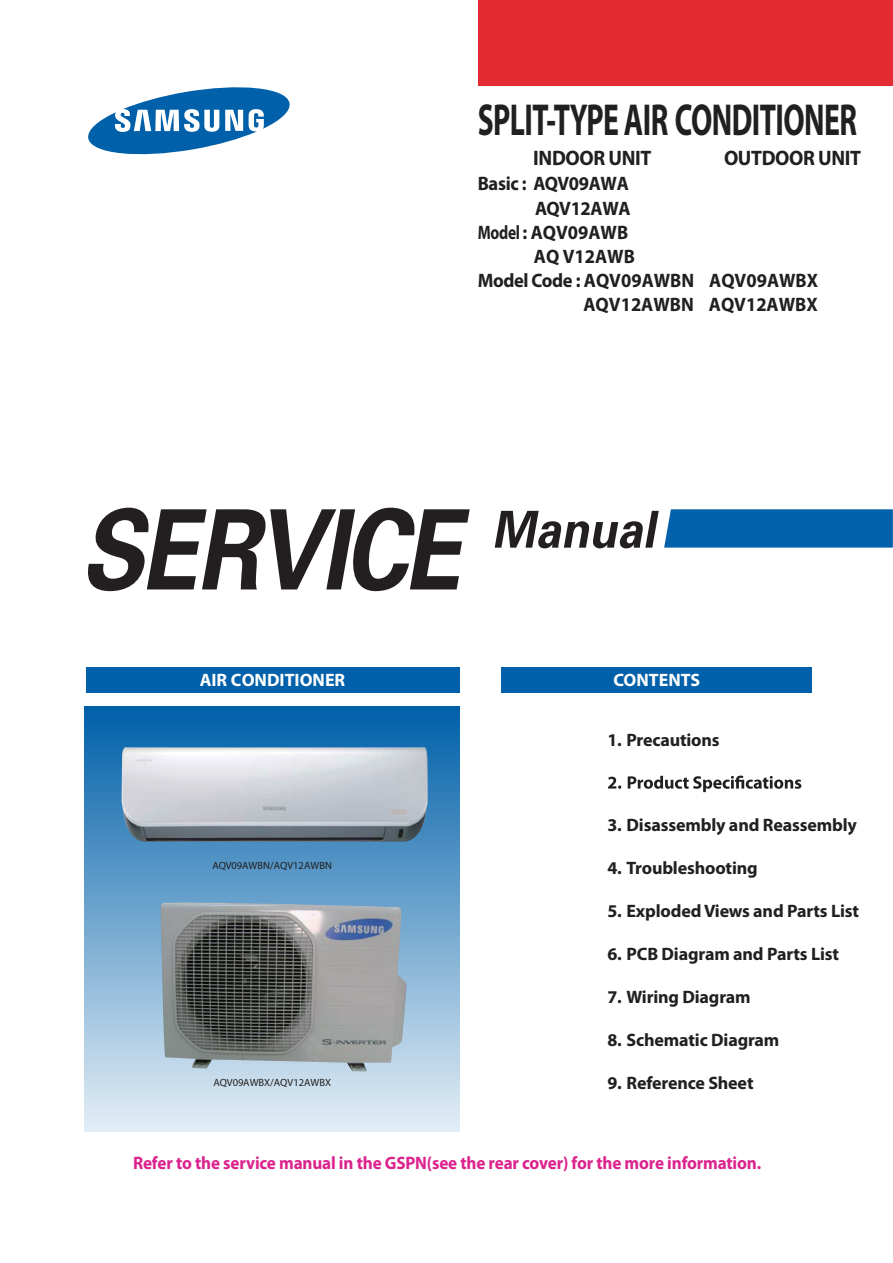
<style>
.page{position:relative;width:893px;height:1263px;background:#fff}
.page>*{position:absolute;margin:0;border:0;box-sizing:border-box;transform-origin:0 0}
.t1{font:700 45px "Myriad Pro";letter-spacing:-.02em;color:#221f1f;scale:.66 1}
.t2{font:700 21px "Myriad Pro";letter-spacing:-.02em;color:#221f1f;scale:.95 1}
.t3{font:700 19.5px "Myriad Pro";color:#221f1f;scale:.95 1}
.t4{font:700 19.5px "Myriad Pro";letter-spacing:-.02em;color:#221f1f;scale:.95 1}
.t5{font:700 19.5px "Myriad Pro";color:#221f1f;scale:.79 1}
.t6{font:700 18px "Myriad Pro";letter-spacing:-.01em;color:#221f1f}
.t7{font:700 18px "Myriad Pro";letter-spacing:-.01em;color:#dc238d;scale:.95 1}
.t8{font:700 18px "Myriad Pro";color:#fff}
.t9{font:10.5px "Myriad Pro";color:#221f1f}
</style>
<div class="page">
<div style="left:85px;top:707px;width:374px;height:425px;background:linear-gradient(to bottom,#0060a9,#e4eef6)"></div>
<svg style="left:88px;top:508px;width:382px;height:83px"></svg>
<svg style="left:495px;top:509px;width:398px;height:39px"></svg>
<svg style="left:88px;top:87px;width:202px;height:68px"></svg>
<div style="left:478px;top:1px;width:415px;height:85px;background:#e22c32"></div>
<div style="left:86px;top:667px;width:373px;height:25px;background:#0060a9"></div>
<div style="left:502px;top:667px;width:310px;height:25px;background:#0060a9"></div>
<svg style="left:608px;top:776px;width:193px;height:16px"></svg>
<img style="left:160px;top:902px;width:247px;height:169px">
<img style="left:122px;top:747px;width:306px;height:96px">
<h1 class="t1" style="left:478px;top:94px;width:576px">SPLIT-TYPE AIR CONDITIONER</h1>
<p class="t2" style="left:533px;top:147px;width:126px">INDOOR UNIT</p>
<p class="t2" style="left:724px;top:147px;width:146px">OUTDOOR UNIT</p>
<p class="t4" style="left:478px;top:173px;width:161px">Basic : AQV09AWA</p>
<p class="t4" style="left:535px;top:198px;width:102px">AQV12AWA</p>
<p class="t5" style="left:478px;top:222px;width:192px">Model : AQV09AWB</p>
<p class="t3" style="left:534px;top:246px;width:108px">AQ V12AWB</p>
<p class="t3" style="left:478px;top:270px;width:360px">Model Code : AQV09AWBN AQV09AWBX</p>
<p class="t3" style="left:583px;top:294px;width:248px">AQV12AWBN AQV12AWBX</p>
<p class="t8" style="left:200px;top:670px;width:147px">AIR CONDITIONER</p>
<p class="t8" style="left:613px;top:670px;width:88px">CONTENTS</p>
<p class="t9" style="left:213px;top:860px;width:121px">AQV09AWBN/AQV12AWBN</p>
<p class="t6" style="left:607px;top:730px;width:114px">1. Precautions</p>
<p class="t6" style="left:607px;top:815px;width:251px">3. Disassembly and Reassembly</p>
<p class="t6" style="left:607px;top:858px;width:152px">4. Troubleshooting</p>
<p class="t6" style="left:607px;top:901px;width:253px">5. ExplodedViews and Parts List</p>
<p class="t6" style="left:607px;top:944px;width:233px">6. PCB Diagram and Parts List</p>
<p class="t6" style="left:607px;top:987px;width:145px">7. Wiring Diagram</p>
<p class="t6" style="left:607px;top:1030px;width:174px">8. Schematic Diagram</p>
<p class="t9" style="left:214px;top:1077px;width:119px">AQV09AWBX/AQV12AWBX</p>
<p class="t6" style="left:607px;top:1072px;width:148px">9. Reference Sheet</p>
<p class="t7" style="left:133px;top:1152px;width:663px">Refer to the service manual in the GSPN(see the rear cover) for the more information.</p>
</div>
